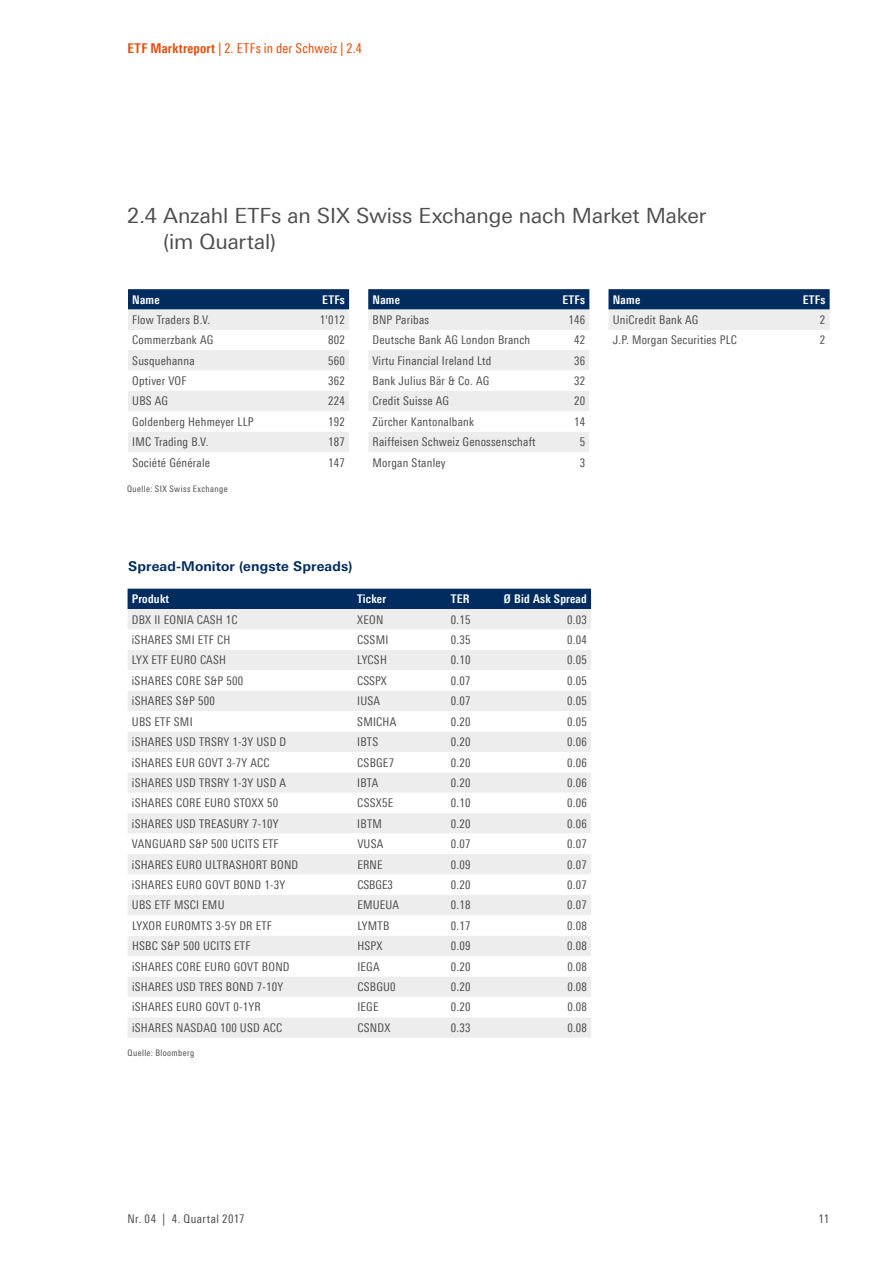
<style>
.page{position:relative;width:893px;height:1263px;background:#fff}
.page>*{position:absolute;margin:0;border:0;box-sizing:border-box;transform-origin:0 0}
.t1{font:21px/25.5px "Linotype Univers 430";letter-spacing:-.005em;color:#4e4e4e}
.t2{font:13.5px "Linotype Univers 420 Cn";letter-spacing:.01em;color:#e84905}
.t3{font:700 13.5px "Linotype Univers 630";letter-spacing:.005em;color:#002c5f}
.t4{font:12px "Linotype Univers 420 Cn";letter-spacing:.02em;color:#4e4e4e}
.t5{font:700 12px "Linotype Univers 620 Cn";letter-spacing:.02em;color:#fff}
.t6{font:9px "Linotype Univers 420 Cn";letter-spacing:.045em;color:#4e4e4e}
.s1{font-family:"Linotype Univers 620 Cn";font-weight:700}
</style>
<div class="page">
<svg style="left:128px;top:289px;width:702px;height:21px;background:#163e6d"></svg>
<div style="left:128px;top:310px;width:702px;height:20px;background:#ededed"></div>
<svg style="left:128px;top:350px;width:221px;height:102px;fill:#ededed"></svg>
<svg style="left:368px;top:350px;width:221px;height:102px"></svg>
<div style="left:128px;top:589px;width:463px;height:20px;background:#002c5f"></div>
<div style="left:128px;top:609px;width:463px;height:429px;background:#ededed"></div>
<svg style="left:128px;top:629px;width:463px;height:388px"></svg>
<p class="t2" style="left:128px;top:40px;width:236px"><span class="s1">ETF Marktreport</span> | 2. ETFs in der Schweiz | 2.4</p>
<h1 class="t1" style="left:163px;top:203px;width:545px;text-indent:-36px">2.4 Anzahl ETFs an SIX Swiss Exchange nach Market Maker (im Quartal)</h1>
<p class="t5" style="left:132px;top:292px;width:29px">Name</p>
<p class="t5" style="left:322px;top:292px;width:24px">ETFs</p>
<p class="t5" style="left:372px;top:292px;width:29px">Name</p>
<p class="t5" style="left:563px;top:292px;width:24px">ETFs</p>
<p class="t5" style="left:613px;top:292px;width:29px">Name</p>
<p class="t5" style="left:803px;top:292px;width:24px">ETFs</p>
<p class="t4" style="left:132px;top:313px;width:80px">Flow Traders B.V.</p>
<p class="t4" style="left:320px;top:313px;width:26px">1'012</p>
<p class="t4" style="left:372px;top:313px;width:58px">BNP Paribas</p>
<p class="t4" style="left:568px;top:313px;width:18px">146</p>
<p class="t4" style="left:613px;top:313px;width:87px">UniCredit Bank AG</p>
<p class="t4" style="left:820px;top:313px;width:7px">2</p>
<p class="t4" style="left:132px;top:333px;width:82px">Commerzbank AG</p>
<p class="t4" style="left:328px;top:333px;width:18px">802</p>
<p class="t4" style="left:373px;top:333px;width:159px">Deutsche Bank AG London Branch</p>
<p class="t4" style="left:574px;top:333px;width:13px">42</p>
<p class="t4" style="left:613px;top:333px;width:126px">J.P. Morgan Securities PLC</p>
<p class="t4" style="left:820px;top:333px;width:7px">2</p>
<p class="t4" style="left:132px;top:353px;width:64px">Susquehanna</p>
<p class="t4" style="left:328px;top:353px;width:18px">560</p>
<p class="t4" style="left:373px;top:353px;width:120px">Virtu Financial Ireland Ltd</p>
<p class="t4" style="left:574px;top:353px;width:13px">36</p>
<p class="t4" style="left:132px;top:374px;width:56px">Optiver VOF</p>
<p class="t4" style="left:328px;top:374px;width:18px">362</p>
<p class="t4" style="left:373px;top:374px;width:118px">Bank Julius Bär &amp; Co. AG</p>
<p class="t4" style="left:574px;top:374px;width:13px">32</p>
<p class="t4" style="left:132px;top:394px;width:37px">UBS AG</p>
<p class="t4" style="left:328px;top:394px;width:18px">224</p>
<p class="t4" style="left:373px;top:394px;width:78px">Credit Suisse AG</p>
<p class="t4" style="left:574px;top:394px;width:13px">20</p>
<p class="t4" style="left:132px;top:415px;width:123px">Goldenberg Hehmeyer LLP</p>
<p class="t4" style="left:328px;top:415px;width:18px">192</p>
<p class="t4" style="left:373px;top:415px;width:103px">Zürcher Kantonalbank</p>
<p class="t4" style="left:574px;top:415px;width:13px">14</p>
<p class="t4" style="left:132px;top:435px;width:78px">IMC Trading B.V.</p>
<p class="t4" style="left:328px;top:435px;width:18px">187</p>
<p class="t4" style="left:373px;top:435px;width:165px">Raiffeisen Schweiz Genossenschaft</p>
<p class="t4" style="left:580px;top:435px;width:7px">5</p>
<p class="t4" style="left:132px;top:455px;width:79px">Société Générale</p>
<p class="t4" style="left:328px;top:455px;width:18px">147</p>
<p class="t4" style="left:373px;top:455px;width:75px">Morgan Stanley</p>
<p class="t4" style="left:580px;top:455px;width:7px">3</p>
<p class="t6" style="left:127px;top:483px;width:102px">Quelle: SIX Swiss Exchange</p>
<p class="t3" style="left:128px;top:558px;width:226px">Spread-Monitor (engste Spreads)</p>
<p class="t5" style="left:132px;top:592px;width:39px">Produkt</p>
<p class="t5" style="left:357px;top:592px;width:30px">Ticker</p>
<p class="t5" style="left:451px;top:592px;width:20px">TER</p>
<p class="t5" style="left:504px;top:592px;width:84px">Ø Bid Ask Spread</p>
<p class="t4" style="left:132px;top:612px;width:107px">DBX II EONIA CASH 1C</p>
<p class="t4" style="left:357px;top:612px;width:28px">XEON</p>
<p class="t4" style="left:451px;top:612px;width:21px">0.15</p>
<p class="t4" style="left:567px;top:612px;width:21px">0.03</p>
<p class="t4" style="left:132px;top:633px;width:100px">iSHARES SMI ETF CH</p>
<p class="t4" style="left:357px;top:633px;width:33px">CSSMI</p>
<p class="t4" style="left:451px;top:633px;width:21px">0.35</p>
<p class="t4" style="left:567px;top:633px;width:21px">0.04</p>
<p class="t4" style="left:132px;top:653px;width:96px">LYX ETF EURO CASH</p>
<p class="t4" style="left:357px;top:653px;width:31px">LYCSH</p>
<p class="t4" style="left:451px;top:653px;width:21px">0.10</p>
<p class="t4" style="left:567px;top:653px;width:21px">0.05</p>
<p class="t4" style="left:132px;top:674px;width:113px">iSHARES CORE S&amp;P 500</p>
<p class="t4" style="left:357px;top:674px;width:31px">CSSPX</p>
<p class="t4" style="left:451px;top:674px;width:21px">0.07</p>
<p class="t4" style="left:567px;top:674px;width:21px">0.05</p>
<p class="t4" style="left:132px;top:694px;width:84px">iSHARES S&amp;P 500</p>
<p class="t4" style="left:357px;top:694px;width:24px">IUSA</p>
<p class="t4" style="left:451px;top:694px;width:21px">0.07</p>
<p class="t4" style="left:567px;top:694px;width:21px">0.05</p>
<p class="t4" style="left:132px;top:714px;width:62px">UBS ETF SMI</p>
<p class="t4" style="left:357px;top:714px;width:41px">SMICHA</p>
<p class="t4" style="left:451px;top:714px;width:21px">0.20</p>
<p class="t4" style="left:567px;top:714px;width:21px">0.05</p>
<p class="t4" style="left:132px;top:735px;width:156px">iSHARES USD TRSRY 1-3Y USD D</p>
<p class="t4" style="left:357px;top:735px;width:22px">IBTS</p>
<p class="t4" style="left:451px;top:735px;width:21px">0.20</p>
<p class="t4" style="left:567px;top:735px;width:21px">0.06</p>
<p class="t4" style="left:132px;top:755px;width:139px">iSHARES EUR GOVT 3-7Y ACC</p>
<p class="t4" style="left:357px;top:755px;width:38px">CSBGE7</p>
<p class="t4" style="left:451px;top:755px;width:21px">0.20</p>
<p class="t4" style="left:567px;top:755px;width:21px">0.06</p>
<p class="t4" style="left:132px;top:776px;width:156px">iSHARES USD TRSRY 1-3Y USD A</p>
<p class="t4" style="left:357px;top:776px;width:22px">IBTA</p>
<p class="t4" style="left:451px;top:776px;width:21px">0.20</p>
<p class="t4" style="left:567px;top:776px;width:21px">0.06</p>
<p class="t4" style="left:132px;top:796px;width:148px">iSHARES CORE EURO STOXX 50</p>
<p class="t4" style="left:357px;top:796px;width:37px">CSSX5E</p>
<p class="t4" style="left:451px;top:796px;width:21px">0.10</p>
<p class="t4" style="left:567px;top:796px;width:21px">0.06</p>
<p class="t4" style="left:132px;top:816px;width:148px">iSHARES USD TREASURY 7-10Y</p>
<p class="t4" style="left:357px;top:816px;width:26px">IBTM</p>
<p class="t4" style="left:451px;top:816px;width:21px">0.20</p>
<p class="t4" style="left:567px;top:816px;width:21px">0.06</p>
<p class="t4" style="left:132px;top:837px;width:148px">VANGUARD S&amp;P 500 UCITS ETF</p>
<p class="t4" style="left:357px;top:837px;width:28px">VUSA</p>
<p class="t4" style="left:451px;top:837px;width:21px">0.07</p>
<p class="t4" style="left:567px;top:837px;width:21px">0.07</p>
<p class="t4" style="left:132px;top:857px;width:168px">iSHARES EURO ULTRASHORT BOND</p>
<p class="t4" style="left:357px;top:857px;width:27px">ERNE</p>
<p class="t4" style="left:451px;top:857px;width:21px">0.09</p>
<p class="t4" style="left:567px;top:857px;width:21px">0.07</p>
<p class="t4" style="left:132px;top:878px;width:155px">iSHARES EURO GOVT BOND 1-3Y</p>
<p class="t4" style="left:357px;top:878px;width:37px">CSBGE3</p>
<p class="t4" style="left:451px;top:878px;width:21px">0.20</p>
<p class="t4" style="left:567px;top:878px;width:21px">0.07</p>
<p class="t4" style="left:132px;top:898px;width:94px">UBS ETF MSCI EMU</p>
<p class="t4" style="left:357px;top:898px;width:43px">EMUEUA</p>
<p class="t4" style="left:451px;top:898px;width:21px">0.18</p>
<p class="t4" style="left:567px;top:898px;width:21px">0.07</p>
<p class="t4" style="left:132px;top:918px;width:141px">LYXOR EUROMTS 3-5Y DR ETF</p>
<p class="t4" style="left:357px;top:918px;width:33px">LYMTB</p>
<p class="t4" style="left:451px;top:918px;width:21px">0.17</p>
<p class="t4" style="left:567px;top:918px;width:21px">0.08</p>
<p class="t4" style="left:132px;top:939px;width:120px">HSBC S&amp;P 500 UCITS ETF</p>
<p class="t4" style="left:357px;top:939px;width:27px">HSPX</p>
<p class="t4" style="left:451px;top:939px;width:21px">0.09</p>
<p class="t4" style="left:567px;top:939px;width:21px">0.08</p>
<p class="t4" style="left:132px;top:959px;width:159px">iSHARES CORE EURO GOVT BOND</p>
<p class="t4" style="left:357px;top:959px;width:24px">IEGA</p>
<p class="t4" style="left:451px;top:959px;width:21px">0.20</p>
<p class="t4" style="left:567px;top:959px;width:21px">0.08</p>
<p class="t4" style="left:132px;top:980px;width:153px">iSHARES USD TRES BOND 7-10Y</p>
<p class="t4" style="left:357px;top:980px;width:40px">CSBGU0</p>
<p class="t4" style="left:451px;top:980px;width:21px">0.20</p>
<p class="t4" style="left:567px;top:980px;width:21px">0.08</p>
<p class="t4" style="left:132px;top:1000px;width:130px">iSHARES EURO GOVT 0-1YR</p>
<p class="t4" style="left:357px;top:1000px;width:23px">IEGE</p>
<p class="t4" style="left:451px;top:1000px;width:21px">0.20</p>
<p class="t4" style="left:567px;top:1000px;width:21px">0.08</p>
<p class="t4" style="left:132px;top:1021px;width:152px">iSHARES NASDAQ 100 USD ACC</p>
<p class="t4" style="left:357px;top:1021px;width:34px">CSNDX</p>
<p class="t4" style="left:451px;top:1021px;width:21px">0.33</p>
<p class="t4" style="left:567px;top:1021px;width:21px">0.08</p>
<p class="t6" style="left:128px;top:1047px;width:68px">Quelle: Bloomberg</p>
<p class="t4" style="left:128px;top:1212px;width:119px">Nr. 04 | 4. Quartal 2017</p>
<p class="t4" style="left:819px;top:1212px;width:12px">11</p>
</div>
